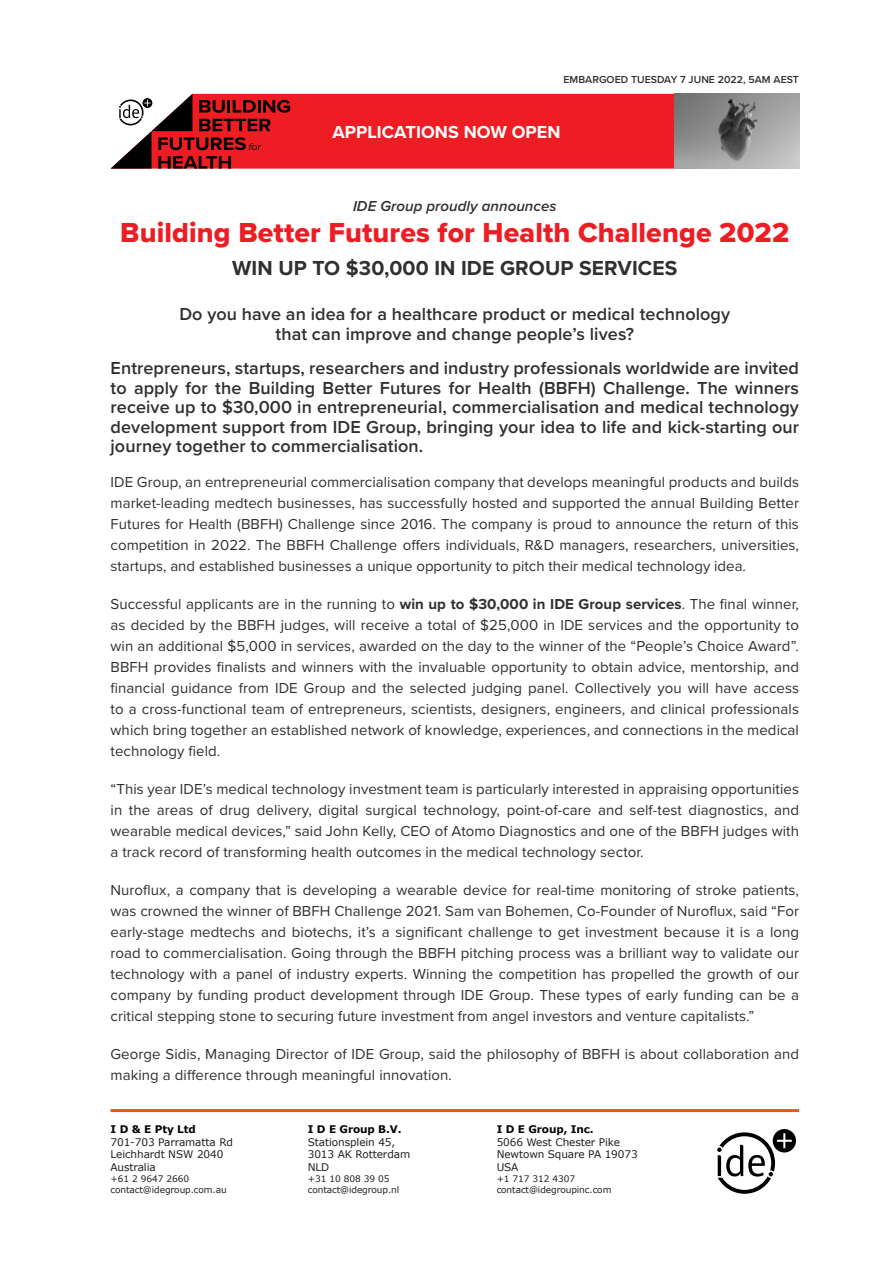
<style>
.page{position:relative;width:893px;height:1263px;background:#fff}
.page>*{position:absolute;margin:0;border:0;box-sizing:border-box;transform-origin:0 0}
.MAIN_Title_-old{font:28.5px "Proxima Nova Extrabld";letter-spacing:.005em;color:#ee1d23}
.MAIN_Title_-old-2{font:700 21px "Proxima Nova";letter-spacing:.005em;color:#312f30}
.MAIN_Title_-old-3{font:600 18px/19.5px "Proxima Nova";letter-spacing:.005em;color:#312f30;text-align:center}
.MAIN_Title_-old-4{font:700 18px "Proxima Nova";letter-spacing:.005em;color:#fff}
.MAIN_Title_-old-5{font:15px/21px "Proxima Nova";letter-spacing:.005em;color:#312f30;text-align:justify}
.MAIN_Title_-old-6{font:italic 600 15px "Proxima Nova";letter-spacing:.005em;color:#312f30}
.XL_Sheet{font:10.5px/12.6px "Verdana";letter-spacing:-.01em;color:#231f20}
.XL_Sheet-2{font:700 10.5px "Verdana";letter-spacing:-.01em;color:#040503}
.MAIN_Title_-old-7{font:600 10.5px "Proxima Nova";letter-spacing:.005em;color:#312f30}
.XL_Sheet-3{font:9px "Verdana";letter-spacing:-.01em;color:#231f20}
.s1{font-weight:700}
</style>
<div class="page">
<hr style="left:111px;top:1109px;width:688px;height:3px;background:#f15122">
<svg style="left:717px;top:1129px;width:79px;height:65px"></svg>
<div style="left:290px;top:94px;width:385px;height:75px;background:#ee1d23"></div>
<svg style="left:111px;top:94px;width:179px;height:75px"></svg>
<img style="left:675px;top:94px;width:124px;height:75px">
<p class="MAIN_Title_-old-7" style="left:563px;top:71px;width:237px">EMBARGOED TUESDAY 7 JUNE 2022, 5AM AEST</p>
<p class="MAIN_Title_-old-4" style="left:332px;top:119px;width:230px">APPLICATIONS NOW OPEN</p>
<p class="MAIN_Title_-old-6" style="left:353px;top:195px;width:205px">IDE Group proudly announces</p>
<p class="MAIN_Title_-old" style="left:120px;top:212px;width:671px">Building Better Futures for Health Challenge 2022</p>
<p class="MAIN_Title_-old-2" style="left:232px;top:253px;width:447px">WIN UP TO $30,000 IN IDE GROUP SERVICES</p>
<p class="MAIN_Title_-old-3" style="left:179px;top:304px;width:552px">Do you have an idea for a healthcare product or medical technology that can improve and change people’s lives?</p>
<p class="MAIN_Title_-old-3" style="left:111px;top:358px;width:690px;text-align:justify">Entrepreneurs, startups, researchers and industry professionals worldwide are invited to apply for the Building Better Futures for Health (BBFH) Challenge. The winners receive up to $30,000 in entrepreneurial, commercialisation and medical technology development support from IDE Group, bringing your idea to life and kick-starting our journey together to commercialisation.</p>
<p class="MAIN_Title_-old-5" style="left:111px;top:471px;width:690px">IDE Group, an entrepreneurial commercialisation company that develops meaningful products and builds market-leading medtech businesses, has successfully hosted and supported the annual Building Better Futures for Health (BBFH) Challenge since 2016. The company is proud to announce the return of this competition in 2022. The BBFH Challenge offers individuals, R&amp;D managers, researchers, universities, startups, and established businesses a unique opportunity to pitch their medical technology idea.</p>
<p class="MAIN_Title_-old-5" style="left:111px;top:593px;width:690px">Successful applicants are in the running to <span class="s1">win up to $30,000 in IDE Group services</span>. The final winner, as decided by the BBFH judges, will receive a total of $25,000 in IDE services and the opportunity to win an additional $5,000 in services, awarded on the day to the winner of the “People’s Choice Award”.<br>BBFH provides finalists and winners with the invaluable opportunity to obtain advice, mentorship, and financial guidance from IDE Group and the selected judging panel. Collectively you will have access to a cross-functional team of entrepreneurs, scientists, designers, engineers, and clinical professionals which bring together an established network of knowledge, experiences, and connections in the medical technology field.</p>
<p class="MAIN_Title_-old-5" style="left:111px;top:778px;width:690px">“This year IDE’s medical technology investment team is particularly interested in appraising opportunities in the areas of drug delivery, digital surgical technology, point-of-care and self-test diagnostics, and wearable medical devices,” said John Kelly, CEO of Atomo Diagnostics and one of the BBFH judges with a track record of transforming health outcomes in the medical technology sector.</p>
<p class="MAIN_Title_-old-5" style="left:111px;top:879px;width:690px">Nuroflux, a company that is developing a wearable device for real-time monitoring of stroke patients, was crowned the winner of BBFH Challenge 2021. Sam van Bohemen, Co-Founder of Nuroflux, said “For early-stage medtechs and biotechs, it’s a significant challenge to get investment because it is a long road to commercialisation. Going through the BBFH pitching process was a brilliant way to validate our technology with a panel of industry experts. Winning the competition has propelled the growth of our company by funding product development through IDE Group. These types of early funding can be a critical stepping stone to securing future investment from angel investors and venture capitalists.”</p>
<p class="MAIN_Title_-old-5" style="left:111px;top:1043px;width:690px">George Sidis, Managing Director of IDE Group, said the philosophy of BBFH is about collaboration and making a difference through meaningful innovation.</p>
<p class="XL_Sheet-2" style="left:111px;top:1122px;width:87px">I D &amp; E Pty Ltd</p>
<p class="XL_Sheet" style="left:111px;top:1135px;width:124px">701-703 Parramatta Rd</p>
<p class="XL_Sheet" style="left:111px;top:1148px;width:114px">Leichhardt NSW 2040</p>
<p class="XL_Sheet" style="left:111px;top:1161px;width:47px">Australia</p>
<p class="XL_Sheet-3" style="left:111px;top:1172px;width:80px">+61 2 9647 2660</p>
<p class="XL_Sheet-3" style="left:111px;top:1183px;width:118px">contact@idegroup.com.au</p>
<p class="XL_Sheet-2" style="left:308px;top:1122px;width:95px">I D E Group B.V.</p>
<p class="XL_Sheet" style="left:308px;top:1135px;width:104px">Stationsplein 45,<br>3013 AK Rotterdam</p>
<p class="XL_Sheet" style="left:308px;top:1161px;width:23px">NLD</p>
<p class="XL_Sheet-3" style="left:308px;top:1172px;width:83px">+31 10 808 39 05</p>
<p class="XL_Sheet-3" style="left:308px;top:1183px;width:93px">contact@idegroup.nl</p>
<p class="XL_Sheet-2" style="left:497px;top:1122px;width:99px">I D E Group, Inc.</p>
<p class="XL_Sheet" style="left:497px;top:1135px;width:125px">5066 West Chester Pike</p>
<p class="XL_Sheet" style="left:497px;top:1148px;width:143px">Newtown Square PA 19073</p>
<p class="XL_Sheet" style="left:497px;top:1161px;width:23px">USA</p>
<p class="XL_Sheet-3" style="left:497px;top:1172px;width:80px">+1 717 312 4307</p>
<p class="XL_Sheet-3" style="left:497px;top:1183px;width:116px">contact@idegroupinc.com</p>
</div>
